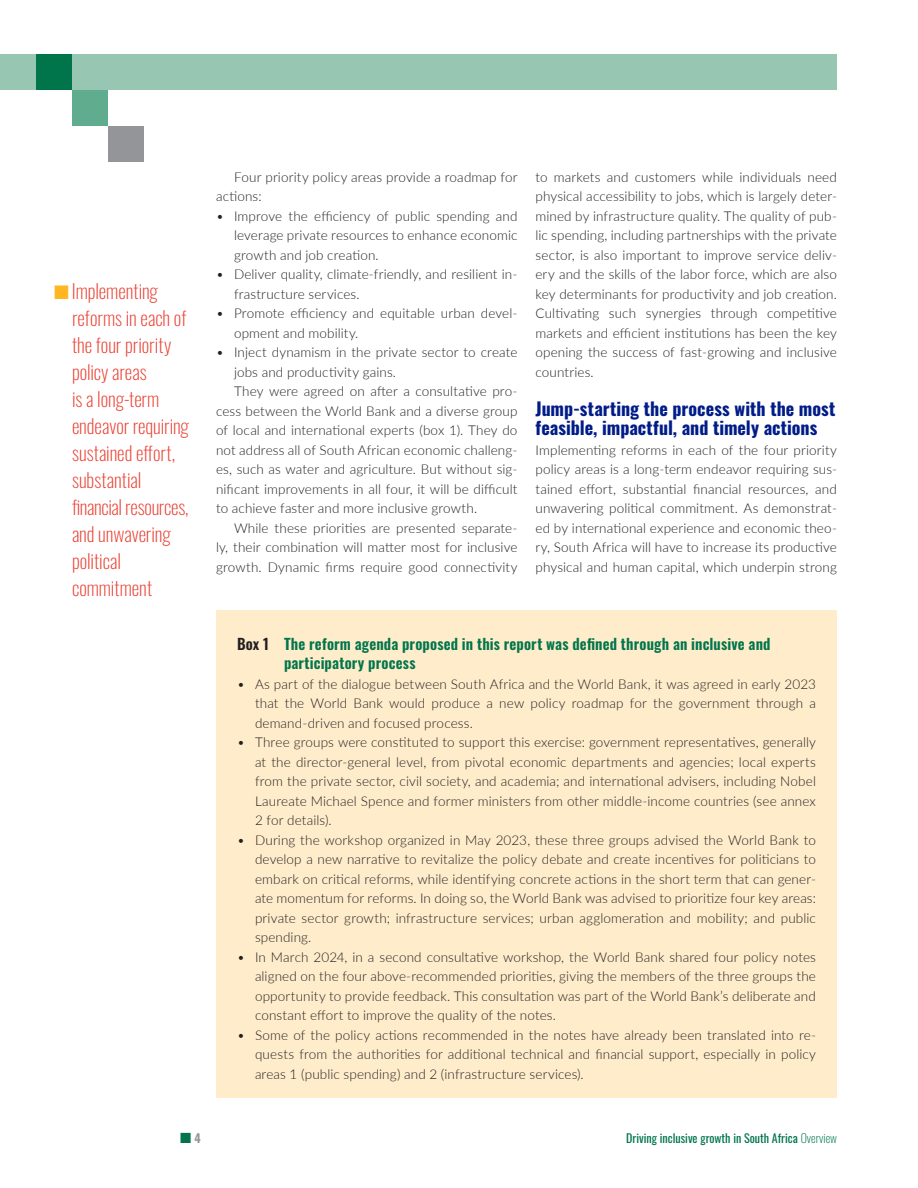
<style>
.page{position:relative;width:918px;height:1188px;background:#fff}
.page>*{position:absolute;margin:0;border:0;box-sizing:border-box;transform-origin:0 0}
._99l_pullquote_left{font:200 19.5px/27px "Oswald";letter-spacing:-.005em;color:#ea3d2f}
._01_A_head{font:700 18px/19.5px "Oswald";color:#001c88}
._40_btf_title{font:600 15px/19.5px "Oswald";letter-spacing:.01em;color:#00754b}
._07_body_text{font:300 13.5px/19.5px "Lato";letter-spacing:.01em;color:#231f20;text-align:justify}
._06_no_indent{font:300 13.5px/19.5px "Lato";letter-spacing:.01em;color:#231f20;text-align:justify}
.t1{font:12px "Oswald";color:#00754b}
.t2{font:700 12px "Oswald";color:#939598}
.s1{color:#ffb620}
.s2{color:#231f20}
.s3{color:#00754b}
.s4{font-weight:200}
</style>
<div class="page">
<div style="left:0;top:54px;width:837px;height:36px;background:#97c7b3"></div>
<div style="left:36px;top:54px;width:36px;height:36px;background:#00754b"></div>
<div style="left:72px;top:90px;width:36px;height:36px;background:#60ac8e"></div>
<div style="left:108px;top:126px;width:36px;height:36px;background:#939598"></div>
<div style="left:216px;top:610px;width:621px;height:488px;background:#ffeccb"></div>
<p class="_99l_pullquote_left" style="left:72px;top:275px;width:119px;text-indent:-18px"><span class="s1">■</span> Implementing reforms in each of the four priority policy areas<br>is a long-term endeavor requiring sustained effort, substantial financial resources, and unwavering political commitment</p>
<p class="_07_body_text" style="left:216px;top:166px;width:303px;text-indent:18px">Four priority policy areas provide a roadmap for actions:</p>
<p class="_07_body_text" style="left:234px;top:205px;width:285px;text-indent:-18px">• Improve the efficiency of public spending and leverage private resources to enhance economic growth and job creation.</p>
<p class="_07_body_text" style="left:234px;top:264px;width:285px;text-indent:-18px">• Deliver quality, climate-friendly, and resilient in&shy;frastructure services.</p>
<p class="_07_body_text" style="left:234px;top:303px;width:285px;text-indent:-18px">• Promote efficiency and equitable urban devel&shy;opment and mobility.</p>
<p class="_07_body_text" style="left:234px;top:342px;width:285px;text-indent:-18px">• Inject dynamism in the private sector to create jobs and productivity gains.</p>
<p class="_07_body_text" style="left:216px;top:381px;width:303px;text-indent:18px">They were agreed on after a consultative pro&shy;cess between the World Bank and a diverse group of local and international experts (box 1). They do not address all of South African economic challeng&shy;es, such as water and agriculture. But without sig&shy;nificant improvements in all four, it will be difficult to achieve faster and more inclusive growth.</p>
<p class="_07_body_text" style="left:216px;top:517px;width:303px;text-indent:18px">While these priorities are presented separate&shy;ly, their combination will matter most for inclusive growth. Dynamic firms require good connectivity</p>
<p class="_07_body_text" style="left:536px;top:166px;width:303px">to markets and customers while individuals need physical accessibility to jobs, which is largely deter&shy;mined by infrastructure quality. The quality of pub&shy;lic spending, including partnerships with the private sector, is also important to improve service deliv&shy;ery and the skills of the labor force, which are also key determinants for productivity and job creation.<br>Cultivating such synergies through competitive markets and efficient institutions has been the key opening the success of fast-growing and inclusive countries.</p>
<p class="_01_A_head" style="left:536px;top:400px;width:302px">Jump-starting the process with the most feasible, impactful, and timely actions</p>
<p class="_06_no_indent" style="left:536px;top:439px;width:303px">Implementing reforms in each of the four priority policy areas is a long-term endeavor requiring sus&shy;tained effort, substantial financial resources, and unwavering political commitment. As demonstrat&shy;ed by international experience and economic theo&shy;ry, South Africa will have to increase its productive physical and human capital, which underpin strong</p>
<p class="_40_btf_title" style="left:284px;top:635px;width:488px;text-indent:-47px"><span class="s2">Box 1</span> The reform agenda proposed in this report was defined through an inclusive and participatory process</p>
<p class="_07_body_text" style="left:255px;top:673px;width:563px;text-indent:-18px">• As part of the dialogue between South Africa and the World Bank, it was agreed in early 2023 that the World Bank would produce a new policy roadmap for the government through a demand-driven and focused process.</p>
<p class="_07_body_text" style="left:255px;top:732px;width:563px;text-indent:-18px">• Three groups were constituted to support this exercise: government representatives, generally at the director-general level, from pivotal economic departments and agencies; local experts from the private sector, civil society, and academia; and international advisers, including Nobel Laureate Michael Spence and former ministers from other middle-income countries (see annex 2 for details).</p>
<p class="_07_body_text" style="left:255px;top:829px;width:562px;text-indent:-18px">• During the workshop organized in May 2023, these three groups advised the World Bank to develop a new narrative to revitalize the policy debate and create incentives for politicians to embark on critical reforms, while identifying concrete actions in the short term that can gener&shy;ate momentum for reforms. In doing so, the World Bank was advised to prioritize four key areas: private sector growth; infrastructure services; urban agglomeration and mobility; and public spending.</p>
<p class="_07_body_text" style="left:255px;top:946px;width:562px;text-indent:-18px">• In March 2024, in a second consultative workshop, the World Bank shared four policy notes aligned on the four above-recommended priorities, giving the members of the three groups the opportunity to provide feedback. This consultation was part of the World Bank’s deliberate and constant effort to improve the quality of the notes.</p>
<p class="_07_body_text" style="left:255px;top:1024px;width:562px;text-indent:-18px">• Some of the policy actions recommended in the notes have already been translated into re&shy;quests from the authorities for additional technical and financial support, especially in policy areas 1 (public spending) and 2 (infrastructure services).</p>
<p class="t2" style="left:180px;top:1132px;width:22px"><span class="s3">■</span> 4</p>
<p class="t1" style="left:626px;top:1127px;width:212px">Driving inclusive growth in South Africa <span class="s4">Overview</span></p>
</div>
